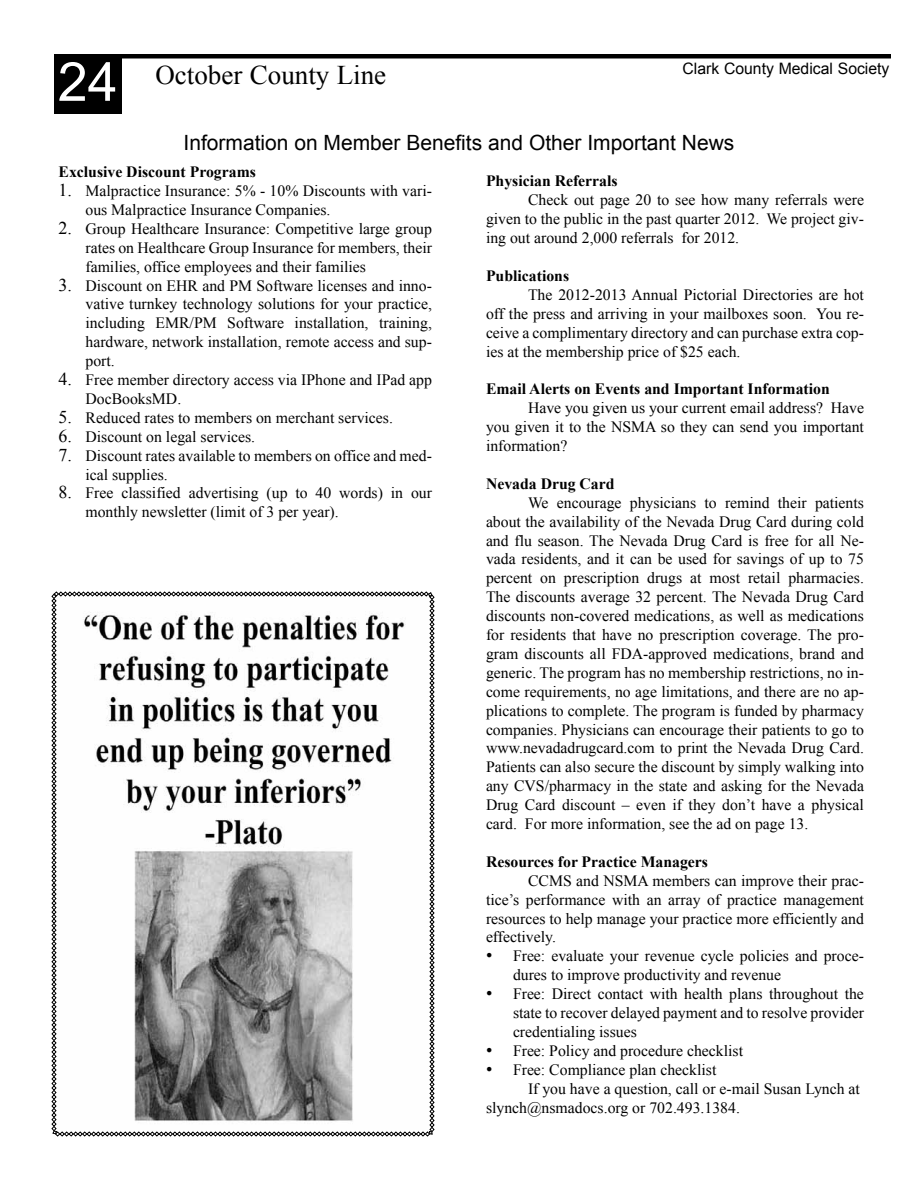
<style>
.page{position:relative;width:918px;height:1188px;background:#fff}
.page>*{position:absolute;margin:0;border:0;box-sizing:border-box;transform-origin:0 0}
.t1{font:27px "Times New Roman";color:#000}
.t2{font:21px "Arial";color:#000}
.t3{font:15.75px/18.9px "Times New Roman";color:#000;text-align:justify}
.t4{font:700 15.75px "Times New Roman";color:#000}
.t5{font:15.75px "Arial";color:#000}
.s1{font-family:"Arial";font-size:54px;color:#fff}
.s2{font-size:18px}
</style>
<div class="page">
<div style="left:54px;top:54px;width:68px;height:60px;background:#000"></div>
<hr style="left:119px;top:54px;width:772px;height:4px;background:#000">
<svg style="left:51px;top:591px;width:384px;height:546px"></svg>
<h1 class="t1" style="left:58px;top:59px;width:330px"><span class="s1">24</span> October County Line</h1>
<p class="t5" style="left:682px;top:58px;width:209px">Clark County Medical Society</p>
<h2 class="t2" style="left:184px;top:129px;width:552px">Information on Member Benefits and Other Important News</h2>
<p class="t4" style="left:486px;top:170px;width:133px">Physician Referrals</p>
<p class="t3" style="left:486px;top:190px;width:380px;text-indent:42px">Check out page 20 to see how many referrals were given to the public in the past quarter 2012. We project giv&shy;ing out around 2,000 referrals for 2012.</p>
<p class="t4" style="left:486px;top:265px;width:85px">Publications</p>
<p class="t3" style="left:486px;top:285px;width:380px;text-indent:42px">The 2012-2013 Annual Pictorial Directories are hot off the press and arriving in your mailboxes soon. You re&shy;ceive a complimentary directory and can purchase extra cop&shy;ies at the membership price of $25 each.</p>
<p class="t4" style="left:486px;top:378px;width:345px">Email Alerts on Events and Important Information</p>
<p class="t3" style="left:486px;top:398px;width:380px;text-indent:42px">Have you given us your current email address? Have you given it to the NSMA so they can send you important information?</p>
<p class="t4" style="left:486px;top:473px;width:130px">Nevada Drug Card</p>
<p class="t3" style="left:486px;top:493px;width:380px;text-indent:42px">We encourage physicians to remind their patients about the availability of the Nevada Drug Card during cold and flu season. The Nevada Drug Card is free for all Ne&shy;vada residents, and it can be used for savings of up to 75 percent on prescription drugs at most retail pharmacies.<br>The discounts average 32 percent. The Nevada Drug Card discounts non-covered medications, as well as medications for residents that have no prescription coverage. The pro&shy;gram discounts all FDA-approved medications, brand and generic. The program has no membership restrictions, no in&shy;come requirements, no age limitations, and there are no ap&shy;plications to complete. The program is funded by pharmacy companies. Physicians can encourage their patients to go to www.nevadadrugcard.com to print the Nevada Drug Card.<br>Patients can also secure the discount by simply walking into any CVS/pharmacy in the state and asking for the Nevada Drug Card discount – even if they don’t have a physical card. For more information, see the ad on page 13.</p>
<p class="t4" style="left:486px;top:851px;width:224px">Resources for Practice Managers</p>
<p class="t3" style="left:486px;top:871px;width:380px;text-indent:42px">CCMS and NSMA members can improve their prac&shy;tice’s performance with an array of practice management resources to help manage your practice more efficiently and effectively.</p>
<p class="t3" style="left:513px;top:946px;width:353px;text-indent:-27px"><span class="s2">•</span> Free: evaluate your revenue cycle policies and proce&shy;dures to improve productivity and revenue</p>
<p class="t3" style="left:513px;top:984px;width:352px;text-indent:-27px"><span class="s2">•</span> Free: Direct contact with health plans throughout the state to recover delayed payment and to resolve provider credentialing issues</p>
<p class="t3" style="left:486px;top:1041px;width:259px"><span class="s2">•</span> Free: Policy and procedure checklist</p>
<p class="t3" style="left:486px;top:1060px;width:232px"><span class="s2">•</span> Free: Compliance plan checklist</p>
<p class="t3" style="left:528px;top:1079px;width:333px">If you have a question, call or e-mail Susan Lynch at</p>
<p class="t3" style="left:486px;top:1098px;width:255px">slynch@nsmadocs.org or 702.493.1384.</p>
<p class="t4" style="left:58px;top:161px;width:199px">Exclusive Discount Programs</p>
<p class="t3" style="left:86px;top:181px;width:348px;text-indent:-27px"><span class="s2">1.</span> Malpractice Insurance: 5% - 10% Discounts with vari&shy;ous Malpractice Insurance Companies.</p>
<p class="t3" style="left:86px;top:219px;width:348px;text-indent:-27px"><span class="s2">2.</span> Group Healthcare Insurance: Competitive large group rates on Healthcare Group Insurance for members, their families, office employees and their families</p>
<p class="t3" style="left:86px;top:276px;width:348px;text-indent:-27px"><span class="s2">3.</span> Discount on EHR and PM Software licenses and inno&shy;vative turnkey technology solutions for your practice, including EMR/PM Software installation, training, hardware, network installation, remote access and sup&shy;port.</p>
<p class="t3" style="left:86px;top:370px;width:348px;text-indent:-27px"><span class="s2">4.</span> Free member directory access via IPhone and IPad app<br>DocBooksMD.</p>
<p class="t3" style="left:58px;top:408px;width:336px"><span class="s2">5.</span> Reduced rates to members on merchant services.</p>
<p class="t3" style="left:58px;top:427px;width:198px"><span class="s2">6.</span> Discount on legal services.</p>
<p class="t3" style="left:86px;top:446px;width:348px;text-indent:-27px"><span class="s2">7.</span> Discount rates available to members on office and med&shy;ical supplies.</p>
<p class="t3" style="left:86px;top:484px;width:348px;text-indent:-27px"><span class="s2">8.</span> Free classified advertising (up to 40 words) in our monthly newsletter (limit of 3 per year).</p>
</div>
